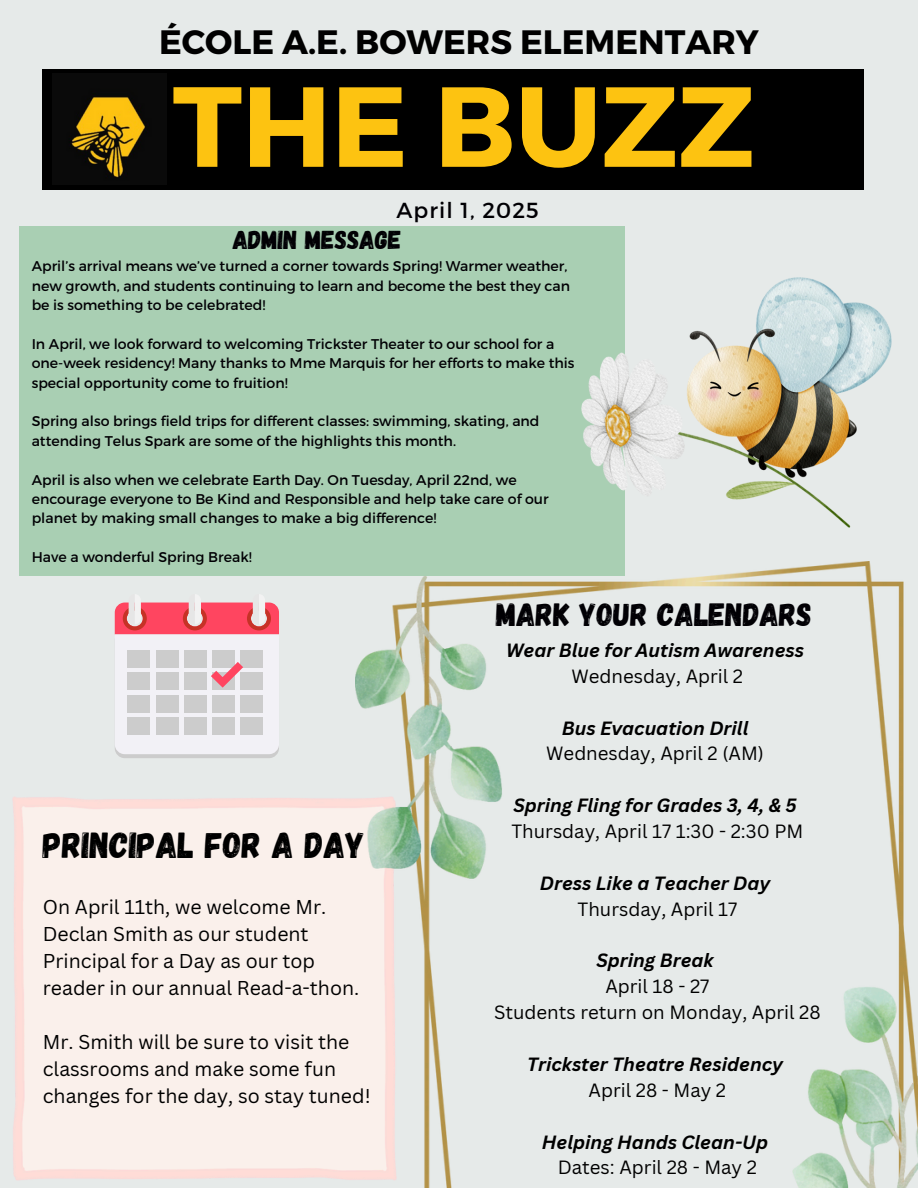
<style>
.page{position:relative;width:918px;height:1188px;background:#e6eae9}
.page>*{position:absolute;margin:0;border:0;box-sizing:border-box;transform-origin:0 0}
.t1{font:700 113.55px "Montserrat";color:#fdc311}
.t2{font:36.15px "Gagalin";color:#000}
.t3{font:700 33.75px "Montserrat";color:#000}
.t4{font:32.25px "Gagalin";color:#010004}
.t5{font:25.8px "Gagalin";color:#010004}
.t6{font:21.75px "Montserrat";letter-spacing:.05em;color:#010004}
.t7{font:19.5px/27px "Canva Sans";color:#000}
.t8{font:18.6px "Canva Sans";color:#000}
.t9{font:italic 700 18.6px "Canva Sans";color:#000}
.t10{font:14.1px/19.4px "Montserrat";color:#010004}
</style>
<div class="page">
<div style="left:19px;top:226px;width:606px;height:350px;background:#a9cfb3"></div>
<div style="left:43px;top:69px;width:821px;height:120px;background:#000"></div>
<img style="left:69px;top:91px;width:81px;height:88px">
<svg style="left:115px;top:595px;width:164px;height:163px"></svg>
<img style="left:582px;top:277px;width:309px;height:250px">
<img style="left:13px;top:797px;width:342px;height:383px">
<img style="left:355px;top:561px;width:563px;height:627px">
<h2 class="t3" style="left:159px;top:20px;width:601px">ÉCOLE A.E. BOWERS ELEMENTARY</h2>
<h1 class="t1" style="left:173px;top:53px;width:584px">THE BUZZ</h1>
<p class="t6" style="left:396px;top:196px;width:144px">April 1, 2025</p>
<h6 class="t5" style="left:233px;top:223px;width:170px">ADMIN MESSAGE</h6>
<h5 class="t10" style="left:32px;top:256px;width:540px">April’s arrival means we’ve turned a corner towards Spring! Warmer weather, new growth, and students continuing to learn and become the best they can be is something to be celebrated!</h5>
<p class="t10" style="left:32px;top:333px;width:544px">In April, we look forward to welcoming Trickster Theater to our school for a one-week residency! Many thanks to Mme Marquis for her efforts to make this special opportunity come to fruition!</p>
<p class="t10" style="left:32px;top:411px;width:509px">Spring also brings field trips for different classes: swimming, skating, and attending Telus Spark are some of the highlights this month.</p>
<p class="t10" style="left:32px;top:469px;width:518px">April is also when we celebrate Earth Day. On Tuesday, April 22nd, we encourage everyone to Be Kind and Responsible and help take care of our planet by making small changes to make a big difference!</p>
<p class="t10" style="left:32px;top:547px;width:221px">Have a wonderful Spring Break!</p>
<p class="t4" style="left:496px;top:593px;width:317px">MARK YOUR CALENDARS</p>
<p class="t9" style="left:506px;top:637px;width:300px">Wear Blue for Autism Awareness</p>
<p class="t8" style="left:572px;top:663px;width:173px">Wednesday, April 2</p>
<h4 class="t9" style="left:562px;top:715px;width:188px">Bus Evacuation Drill</h4>
<p class="t8" style="left:546px;top:741px;width:219px">Wednesday, April 2 (AM)</p>
<p class="t9" style="left:513px;top:792px;width:285px">Spring Fling for Grades 3, 4, &amp; 5</p>
<p class="t8" style="left:511px;top:818px;width:293px">Thursday, April 17 1:30 - 2:30 PM</p>
<p class="t9" style="left:540px;top:870px;width:232px">Dress Like a Teacher Day</p>
<p class="t8" style="left:578px;top:896px;width:161px">Thursday, April 17</p>
<p class="t9" style="left:596px;top:948px;width:119px">Spring Break</p>
<p class="t8" style="left:605px;top:973px;width:106px">April 18 - 27</p>
<p class="t8" style="left:494px;top:999px;width:328px">Students return on Monday, April 28</p>
<p class="t9" style="left:527px;top:1051px;width:257px">Trickster Theatre Residency</p>
<p class="t8" style="left:589px;top:1077px;width:139px">April 28 - May 2</p>
<p class="t9" style="left:542px;top:1129px;width:228px">Helping Hands Clean-Up</p>
<p class="t8" style="left:558px;top:1155px;width:201px">Dates: April 28 - May 2</p>
<p class="t2" style="left:43px;top:822px;width:324px">PRINCIPAL FOR A DAY</p>
<p class="t7" style="left:43px;top:893px;width:318px">On April 11th, we welcome Mr.<br>Declan Smith as our student<br>Principal for a Day as our top reader in our annual Read-a-thon.</p>
<p class="t7" style="left:43px;top:1028px;width:329px">Mr. Smith will be sure to visit the classrooms and make some fun changes for the day, so stay tuned!</p>
</div>
